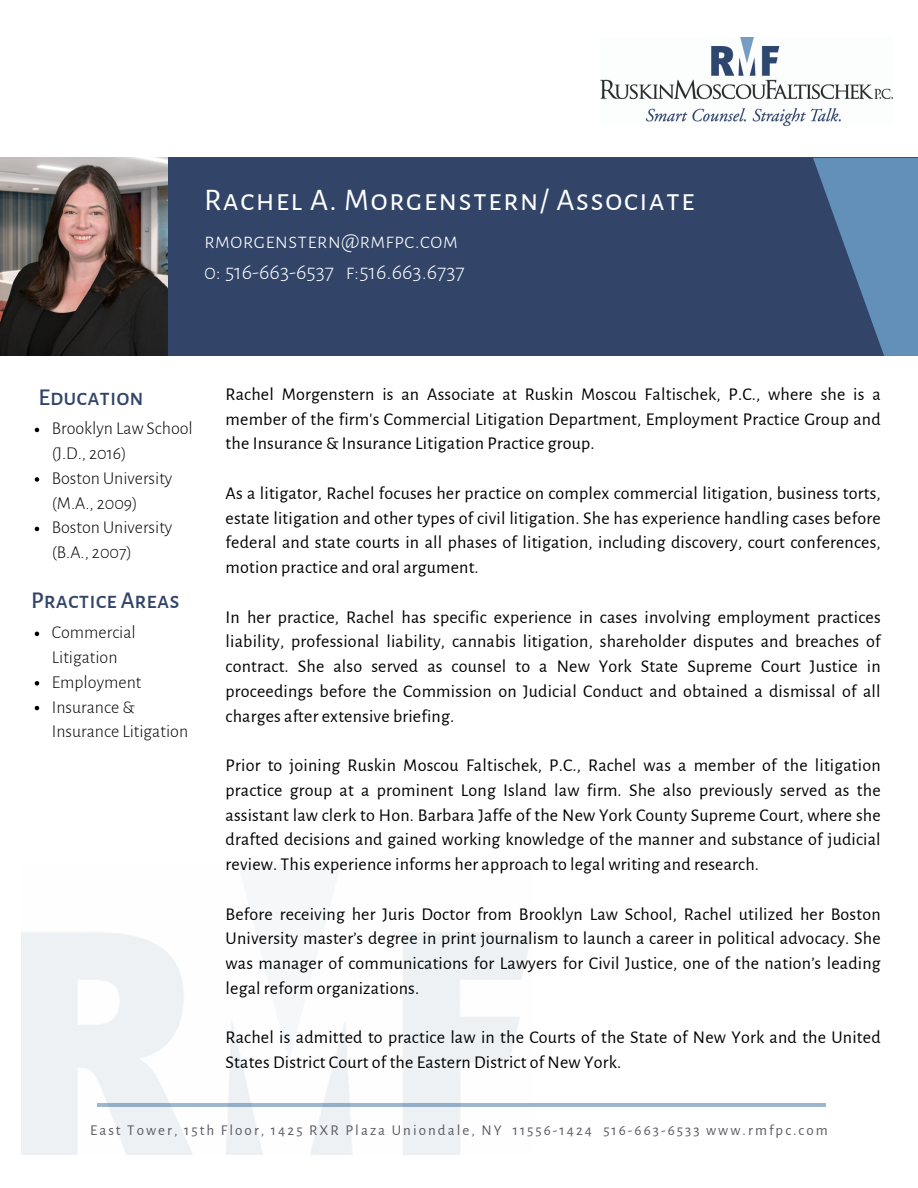
<style>
.page{position:relative;width:918px;height:1188px;background:#fff}
.page>*{position:absolute;margin:0;border:0;box-sizing:border-box;transform-origin:0 0}
.t1{font:31.5px "Alegreya Sans SC";letter-spacing:.04em;color:#fff}
.t2{font:500 23.55px "Alegreya Sans SC";color:#324568}
.t3{font:300 22.5px "Alegreya Sans SC";color:#fff}
.t4{font:18px/24.8px "Alegreya Sans";letter-spacing:.01em;color:#000;text-align:justify}
.t5{font:300 18px/24.8px "Alegreya Sans";color:#000}
.t6{font:15px "Alegreya Sans";letter-spacing:.135em;color:#5d5a62}
</style>
<div class="page">
<img style="left:600px;top:37px;width:293px;height:89px">
<hr style="left:97px;top:1104px;width:729px;height:3px;background:#0f5089">
<img style="left:0;top:158px;width:168px;height:198px">
<div style="left:168px;top:158px;width:180px;height:198px;background:#324568"></div>
<div style="left:311px;top:158px;width:607px;height:198px;background:#324568"></div>
<svg style="left:813px;top:158px;width:105px;height:198px"></svg>
<svg style="left:35px;top:428px;width:4px;height:4px"></svg>
<svg style="left:35px;top:477px;width:4px;height:5px"></svg>
<svg style="left:35px;top:527px;width:4px;height:4px"></svg>
<svg style="left:35px;top:632px;width:4px;height:4px"></svg>
<svg style="left:35px;top:681px;width:4px;height:5px"></svg>
<svg style="left:35px;top:706px;width:4px;height:4px"></svg>
<p class="t1" style="left:204px;top:185px;width:492px">Rachel A. Morgenstern/ Associate</p>
<p class="t3" style="left:204px;top:230px;width:256px">rmorgenstern@rmfpc.com</p>
<p class="t3" style="left:204px;top:261px;width:262px">0: 516-663-6537 f:516.663.6737</p>
<p class="t2" style="left:38px;top:386px;width:107px">Education</p>
<p class="t5" style="left:52px;top:417px;width:143px">Brooklyn Law School (J.D., 2016)</p>
<p class="t5" style="left:52px;top:466px;width:122px">Boston University (M.A., 2009)</p>
<p class="t5" style="left:52px;top:516px;width:122px">Boston University (B.A., 2007)</p>
<p class="t2" style="left:31px;top:589px;width:150px">Practice Areas</p>
<p class="t5" style="left:52px;top:621px;width:86px">Commercial<br>Litigation</p>
<p class="t5" style="left:52px;top:670px;width:91px">Employment</p>
<p class="t5" style="left:52px;top:695px;width:138px">Insurance &amp;<br>Insurance Litigation</p>
<p class="t4" style="left:226px;top:382px;width:657px">Rachel Morgenstern is an Associate at Ruskin Moscou Faltischek, P.C., where she is a member of the firm's Commercial Litigation Department, Employment Practice Group and the Insurance &amp; Insurance Litigation Practice group.</p>
<p class="t4" style="left:226px;top:481px;width:657px">As a litigator, Rachel focuses her practice on complex commercial litigation, business torts, estate litigation and other types of civil litigation. She has experience handling cases before federal and state courts in all phases of litigation, including discovery, court conferences, motion practice and oral argument.</p>
<p class="t4" style="left:226px;top:605px;width:657px">In her practice, Rachel has specific experience in cases involving employment practices liability, professional liability, cannabis litigation, shareholder disputes and breaches of contract. She also served as counsel to a New York State Supreme Court Justice in proceedings before the Commission on Judicial Conduct and obtained a dismissal of all charges after extensive briefing.</p>
<p class="t4" style="left:226px;top:753px;width:657px">Prior to joining Ruskin Moscou Faltischek, P.C., Rachel was a member of the litigation practice group at a prominent Long Island law firm. She also previously served as the assistant law clerk to Hon. Barbara Jaffe of the New York County Supreme Court, where she drafted decisions and gained working knowledge of the manner and substance of judicial review. This experience informs her approach to legal writing and research.</p>
<p class="t4" style="left:226px;top:902px;width:657px">Before receiving her Juris Doctor from Brooklyn Law School, Rachel utilized her Boston University master’s degree in print journalism to launch a career in political advocacy. She was manager of communications for Lawyers for Civil Justice, one of the nation’s leading legal reform organizations.</p>
<p class="t4" style="left:226px;top:1026px;width:657px">Rachel is admitted to practice law in the Courts of the State of New York and the United<br>States District Court of the Eastern District of New York.</p>
<p class="t6" style="left:90px;top:1123px;width:739px">East Tower, 15th Floor, 1425 RXR Plaza Uniondale, NY 11556-1424 516-663-6533 www.rmfpc.com</p>
</div>
